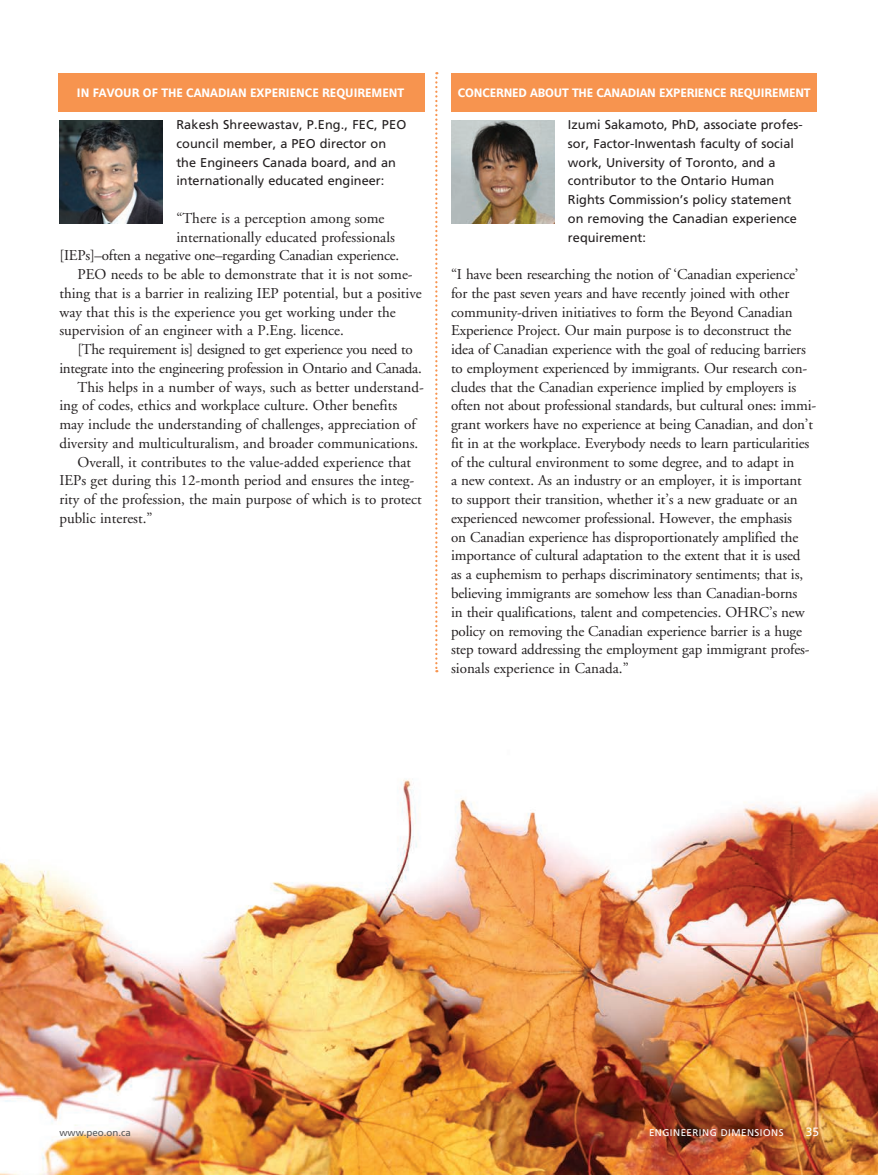
<style>
.page{position:relative;width:878px;height:1175px;background:#fff}
.page>*{position:absolute;margin:0;border:0;box-sizing:border-box;transform-origin:0 0}
.t1{font:15px/18.8px "Adobe Garamond";letter-spacing:-.01em;color:#231f20}
.t2{font:12.75px/18.8px "Frutiger";color:#231f20}
.t3{font:700 12.75px "Eau Naturelle Sans";letter-spacing:-.01em;color:#fff}
.t4{font:12px "Frutiger";color:#fff}
.t5{font:9.75px "Frutiger";letter-spacing:.05em;color:#fff}
.t6{font:9.75px "Frutiger";color:#57585a}
</style>
<div class="page">
<img style="left:0;top:779px;width:878px;height:395px">
<div style="left:58px;top:73px;width:366px;height:39px;background:#f7944f"></div>
<div style="left:451px;top:73px;width:366px;height:39px;background:#f7944f"></div>
<img style="left:59px;top:120px;width:104px;height:103px">
<img style="left:451px;top:120px;width:103px;height:103px">
<svg style="left:435px;top:72px;width:2px;height:600px"></svg>
<p class="t3" style="left:77px;top:86px;width:329px">IN FAVOUR OF THE CANADIAN EXPERIENCE REQUIREMENT</p>
<p class="t3" style="left:457px;top:86px;width:354px">CONCERNED ABOUT THE CANADIAN EXPERIENCE REQUIREMENT</p>
<p class="t2" style="left:176px;top:115px;width:231px">Rakesh Shreewastav, P.Eng., FEC, PEO council member, a PEO director on the Engineers Canada board, and an internationally educated engineer:</p>
<p class="t1" style="left:176px;top:209px;width:210px">“There is a perception among some</p>
<p class="t1" style="left:176px;top:228px;width:220px">internationally educated professionals</p>
<p class="t1" style="left:59px;top:247px;width:341px">[IEPs]–often a negative one–regarding Canadian experience.</p>
<p class="t1" style="left:77px;top:265px;width:337px">PEO needs to be able to demonstrate that it is not some-</p>
<p class="t1" style="left:59px;top:284px;width:364px">thing that is a barrier in realizing IEP potential, but a positive</p>
<p class="t1" style="left:59px;top:303px;width:338px">way that this is the experience you get working under the</p>
<p class="t1" style="left:59px;top:322px;width:286px">supervision of an engineer with a P.Eng. licence.</p>
<p class="t1" style="left:77px;top:340px;width:337px">[The requirement is] designed to get experience you need to</p>
<p class="t1" style="left:59px;top:359px;width:364px">integrate into the engineering profession in Ontario and Canada.</p>
<p class="t1" style="left:77px;top:378px;width:348px">This helps in a number of ways, such as better understand-</p>
<p class="t1" style="left:59px;top:397px;width:339px">ing of codes, ethics and workplace culture. Other benefits</p>
<p class="t1" style="left:59px;top:415px;width:358px">may include the understanding of challenges, appreciation of</p>
<p class="t1" style="left:59px;top:434px;width:360px">diversity and multiculturalism, and broader communications.</p>
<p class="t1" style="left:77px;top:453px;width:335px">Overall, it contributes to the value-added experience that</p>
<p class="t1" style="left:59px;top:472px;width:356px">IEPs get during this 12-month period and ensures the integ-</p>
<p class="t1" style="left:59px;top:490px;width:364px">rity of the profession, the main purpose of which is to protect</p>
<p class="t1" style="left:59px;top:509px;width:95px">public interest.”</p>
<p class="t2" style="left:568px;top:115px;width:236px">Izumi Sakamoto, PhD, associate profes&shy;sor, Factor-Inwentash faculty of social work, University of Toronto, and a contributor to the Ontario Human Rights Commission’s policy statement on removing the Canadian experience requirement:</p>
<p class="t1" style="left:451px;top:265px;width:366px">“I have been researching the notion of ‘Canadian experience’ for the past seven years and have recently joined with other community-driven initiatives to form the Beyond Canadian Experience Project. Our main purpose is to deconstruct the idea of Canadian experience with the goal of reducing barriers to employment experienced by immigrants. Our research con&shy;cludes that the Canadian experience implied by employers is often not about professional standards, but cultural ones: immi&shy;grant workers have no experience at being Canadian, and don’t fit in at the workplace. Everybody needs to learn particularities of the cultural environment to some degree, and to adapt in<br>a new context. As an industry or an employer, it is important to support their transition, whether it’s a new graduate or an experienced newcomer professional. However, the emphasis<br>on Canadian experience has disproportionately amplified the importance of cultural adaptation to the extent that it is used<br>as a euphemism to perhaps discriminatory sentiments; that is, believing immigrants are somehow less than Canadian-borns<br>in their qualifications, talent and competencies. OHRC’s new policy on removing the Canadian experience barrier is a huge step toward addressing the employment gap immigrant profes&shy;sionals experience in Canada.”</p>
<p class="t6" style="left:59px;top:1126px;width:73px">www.peo.on.ca</p>
<p class="t5" style="left:649px;top:1126px;width:136px">ENGINEERING DIMENSIONS</p>
<p class="t4" style="left:805px;top:1124px;width:15px">35</p>
</div>
